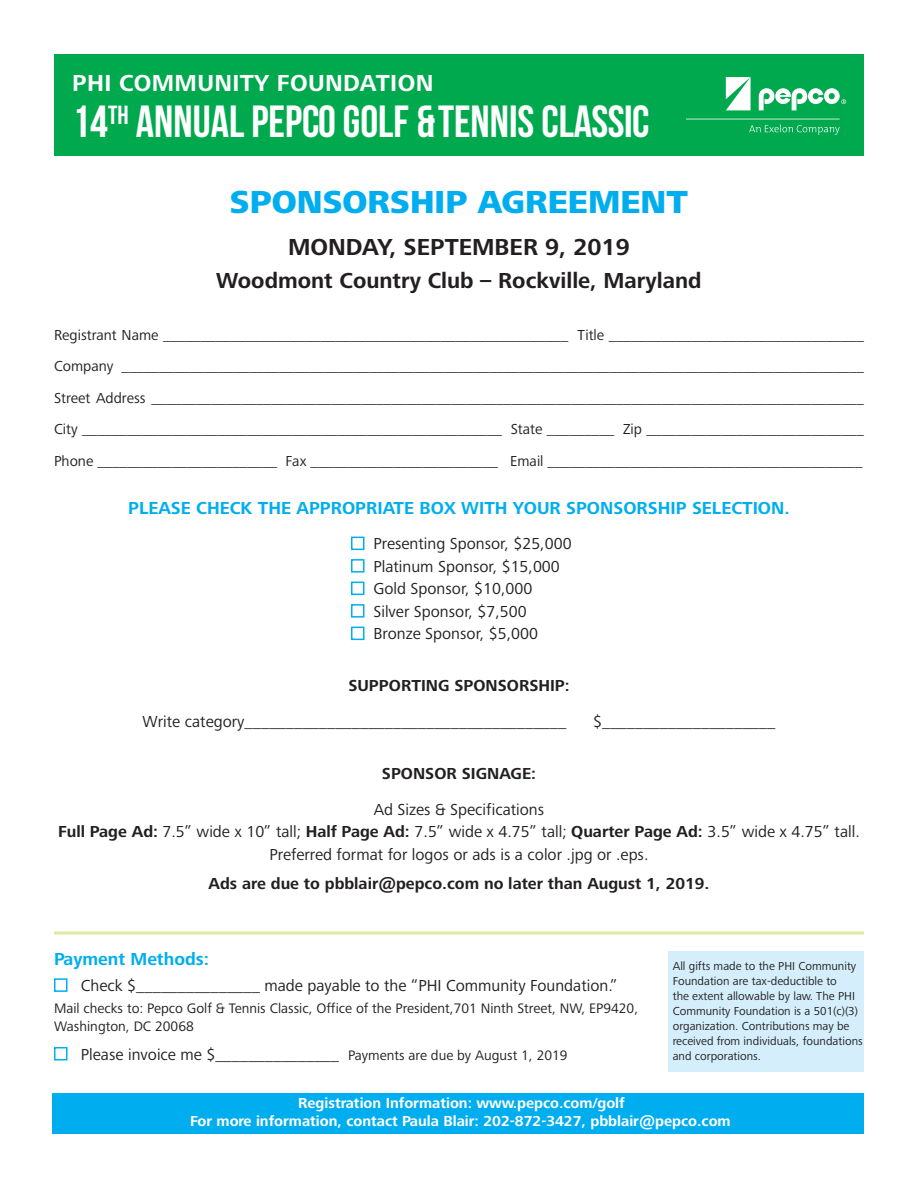
<style>
.page{position:relative;width:918px;height:1188px;background:#fff}
.page>*{position:absolute;margin:0;border:0;box-sizing:border-box;transform-origin:0 0}
.t1{font:45px "Bebas Neue";color:#fff}
.t2{font:800 33px "Frutiger Next Pro";color:#00aeef}
.t3{font:700 24px "Frutiger Next Pro";color:#231f20}
.t4{font:700 24px "Frutiger Next Pro";letter-spacing:.015em;color:#fff}
.t5{font:700 22.5px "Frutiger Next Pro";color:#231f20}
.t6{font:700 18px "Frutiger Next Pro";color:#00aeef}
.t7{font:16.5px/36px "Frutiger Next Pro";color:#231f20;text-align:right}
.t8{font:700 16.5px/29.2px "Frutiger Next Pro";color:#231f20;text-align:center}
.t9{font:15px "Frutiger Next Pro";color:#231f20}
.t10{font:700 15px "Frutiger Next Pro";color:#fff}
.t11{font:14.25px/18px "Frutiger Next Pro";color:#231f20}
.t12{font:12px/15px "Frutiger Next Pro";color:#231f20}
.s1{font-weight:700}
.s2{font-weight:400}
.s3{font-size:14.25px}
</style>
<div class="page">
<div style="left:54px;top:978px;width:14px;height:14px;border:2px solid #00aeef"></div>
<div style="left:54px;top:1047px;width:14px;height:13px;border:2px solid #00aeef"></div>
<div style="left:668px;top:952px;width:196px;height:120px;background:#d4effb"></div>
<div style="left:52px;top:1094px;width:812px;height:40px;background:#00aeef"></div>
<hr style="left:54px;top:932px;width:810px;height:2px;background:#dee9a2">
<div style="left:351px;top:537px;width:13px;height:13px;border:2px solid #00aeef"></div>
<div style="left:351px;top:559px;width:13px;height:14px;border:2px solid #00aeef"></div>
<div style="left:351px;top:582px;width:13px;height:13px;border:2px solid #00aeef"></div>
<div style="left:351px;top:604px;width:13px;height:14px;border:2px solid #00aeef"></div>
<div style="left:351px;top:627px;width:13px;height:13px;border:2px solid #00aeef"></div>
<div style="left:54px;top:54px;width:810px;height:101px;background:#00a94e"></div>
<svg style="left:687px;top:77px;width:159px;height:58px"></svg>
<h3 class="t4" style="left:72px;top:69px;width:363px">PHI COMMUNITY FOUNDATION</h3>
<h1 class="t1" style="left:72px;top:97px;width:579px">14<sup>TH</sup> ANNUAL PEPCO GOLF &amp;TENNIS CLASSIC</h1>
<h2 class="t2" style="left:230px;top:183px;width:460px">SPONSORSHIP AGREEMENT</h2>
<p class="t3" style="left:288px;top:233px;width:343px">MONDAY, SEPTEMBER 9, 2019</p>
<p class="t5" style="left:216px;top:267px;width:487px">Woodmont Country Club – Rockville, Maryland</p>
<p class="t9" style="left:54px;top:326px;width:516px">Registrant Name ______________________________________________________</p>
<p class="t9" style="left:578px;top:326px;width:288px">Title __________________________________</p>
<p class="t9" style="left:54px;top:357px;width:811px">Company ___________________________________________________________________________________________________</p>
<p class="t9" style="left:54px;top:389px;width:811px">Street Address _______________________________________________________________________________________________</p>
<p class="t9" style="left:54px;top:420px;width:450px">City ________________________________________________________</p>
<p class="t9" style="left:511px;top:420px;width:105px">State _________</p>
<p class="t9" style="left:623px;top:420px;width:242px">Zip _____________________________</p>
<p class="t9" style="left:54px;top:452px;width:225px">Phone ________________________</p>
<p class="t9" style="left:286px;top:452px;width:214px">Fax _________________________</p>
<p class="t9" style="left:510px;top:452px;width:354px">Email __________________________________________</p>
<p class="t6" style="left:128px;top:497px;width:663px">PLEASE CHECK THE APPROPRIATE BOX WITH YOUR SPONSORSHIP SELECTION.</p>
<p class="t7" style="left:373px;top:526px;width:200px">Presenting Sponsor, $25,000</p>
<p class="t7" style="left:373px;top:548px;width:188px">Platinum Sponsor, $15,000</p>
<p class="t7" style="left:373px;top:571px;width:160px">Gold Sponsor, $10,000</p>
<p class="t7" style="left:373px;top:593px;width:155px">Silver Sponsor, $7,500</p>
<p class="t7" style="left:373px;top:616px;width:166px">Bronze Sponsor, $5,000</p>
<p class="t7" style="left:143px;top:668px;width:428px"><span class="s1">SUPPORTING SPONSORSHIP:<br></span>Write category_______________________________________</p>
<p class="t7" style="left:593px;top:704px;width:184px">$_____________________</p>
<p class="t7" style="left:374px;top:755px;width:172px;text-align:center"><span class="s1">SPONSOR SIGNAGE:<br></span>Ad Sizes &amp; Specifications</p>
<p class="t7" style="left:58px;top:814px;width:803px"><span class="s1">Full Page Ad:</span> 7.5” wide x 10” tall; <span class="s1">Half Page Ad:</span> 7.5” wide x 4.75” tall; <span class="s1">Quarter Page Ad:</span> 3.5” wide x 4.75” tall.</p>
<p class="t8" style="left:209px;top:840px;width:502px"><span class="s2">Preferred format for logos or ads is a color .jpg or .eps.<br></span>Ads are due to pbblair@pepco.com no later than August 1, 2019.</p>
<p class="t6" style="left:54px;top:948px;width:157px">Payment Methods:</p>
<p class="t7" style="left:81px;top:968px;width:538px">Check $_______________ made payable to the “PHI Community Foundation.”</p>
<p class="t11" style="left:54px;top:999px;width:586px">Mail checks to: Pepco Golf &amp; Tennis Classic, Office of the President,701 Ninth Street, NW, EP9420,<br>Washington, DC 20068</p>
<p class="t7" style="left:81px;top:1036px;width:488px">Please invoice me $_______________ <span class="s3">Payments are due by August 1, 2019</span></p>
<p class="t12" style="left:673px;top:958px;width:192px">All gifts made to the PHI Community Foundation are tax-deductible to<br>the extent allowable by law. The PHI Community Foundation is a 501(c)(3) organization. Contributions may be received from individuals, foundations and corporations.</p>
<p class="t10" style="left:298px;top:1094px;width:328px">Registration Information: www.pepco.com/golf</p>
<p class="t10" style="left:190px;top:1112px;width:542px">For more information, contact Paula Blair: 202-872-3427, pbblair@pepco.com</p>
</div>
